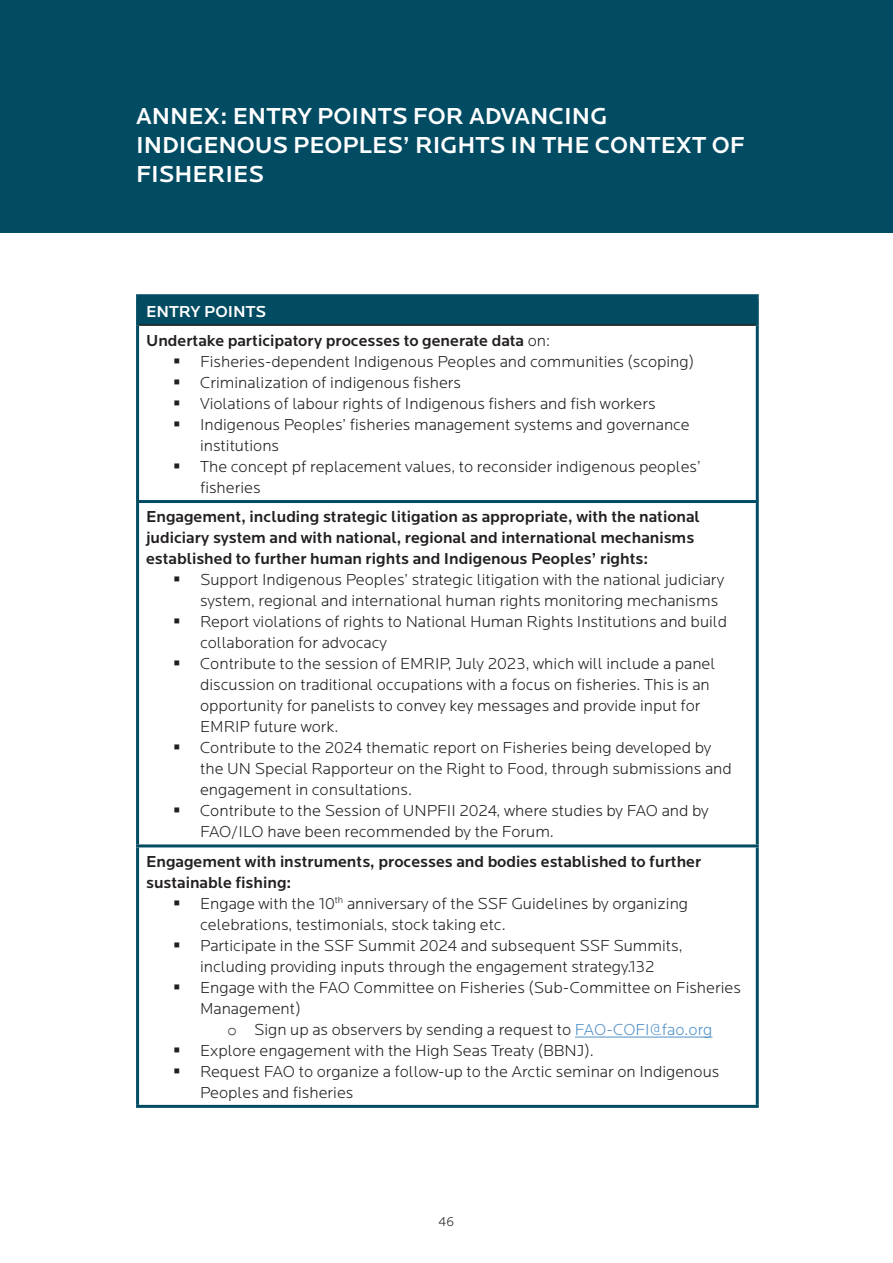
<style>
.page{position:relative;width:893px;height:1263px;background:#fff}
.page>*{position:absolute;margin:0;border:0;box-sizing:border-box;transform-origin:0 0}
.H1{font:500 24px/28.8px "Locator";color:#fff}
.t1{font:300 16.5px/21px "Locator";color:#231f20}
.t2{font:500 16.5px/21px "Locator";color:#231f20}
.t3{font:500 16.5px "Locator";color:#fff}
.t4{font:300 13.5px "Locator";color:#231f20}
.s1{font-weight:300}
.s2{font-family:"Courier New";font-weight:400}
.s3{color:#5191c8}
</style>
<div class="page">
<div style="left:0;top:0;width:893px;height:233px;background:#014b63"></div>
<div style="left:138px;top:296px;width:619px;height:29px;background:#014b63"></div>
<hr style="left:139px;top:324px;width:617px;height:2px;background:#231f20">
<hr style="left:136px;top:500px;width:623px;height:3px;background:#014b63">
<hr style="left:136px;top:844px;width:623px;height:3px;background:#014b63">
<hr style="left:136px;top:1105px;width:623px;height:3px;background:#014b63">
<hr style="left:136px;top:325px;width:3px;height:175px;background:#014b63">
<hr style="left:756px;top:325px;width:3px;height:175px;background:#014b63">
<hr style="left:136px;top:503px;width:3px;height:341px;background:#014b63">
<hr style="left:756px;top:503px;width:3px;height:341px;background:#014b63">
<hr style="left:136px;top:847px;width:3px;height:258px;background:#014b63">
<hr style="left:756px;top:847px;width:3px;height:258px;background:#014b63">
<hr style="left:136px;top:294px;width:623px;height:3px;background:#014b63">
<hr style="left:136px;top:297px;width:3px;height:28px;background:#014b63">
<hr style="left:756px;top:297px;width:3px;height:28px;background:#014b63">
<hr style="left:575px;top:1037px;width:137px;height:1px;background:#5191c8">
<h2 class="H1" style="left:136px;top:103px;width:610px">ANNEX: ENTRY POINTS FOR ADVANCING<br>INDIGENOUS PEOPLES’ RIGHTS IN THE CONTEXT OF<br>FISHERIES</h2>
<p class="t3" style="left:146px;top:302px;width:122px">ENTRY POINTS</p>
<p class="t2" style="left:146px;top:330px;width:406px">Undertake participatory processes to generate data <span class="s1">on:</span></p>
<p class="t1" style="left:173px;top:352px;width:523px">▪ Fisheries-dependent Indigenous Peoples and communities (scoping)</p>
<p class="t1" style="left:173px;top:373px;width:289px">▪ Criminalization of indigenous fishers</p>
<p class="t1" style="left:173px;top:394px;width:484px">▪ Violations of labour rights of Indigenous fishers and fish workers</p>
<p class="t1" style="left:200px;top:415px;width:491px;text-indent:-27px">▪ Indigenous Peoples’ fisheries management systems and governance institutions</p>
<p class="t1" style="left:200px;top:457px;width:502px;text-indent:-27px">▪ The concept pf replacement values, to reconsider indigenous peoples’ fisheries</p>
<p class="t2" style="left:146px;top:507px;width:555px">Engagement, including strategic litigation as appropriate, with the national judiciary system and with national, regional and international mechanisms established to further human rights and Indigenous Peoples’ rights:</p>
<p class="t1" style="left:200px;top:570px;width:526px;text-indent:-27px">▪ Support Indigenous Peoples’ strategic litigation with the national judiciary system, regional and international human rights monitoring mechanisms</p>
<p class="t1" style="left:200px;top:612px;width:529px;text-indent:-27px">▪ Report violations of rights to National Human Rights Institutions and build collaboration for advocacy</p>
<p class="t1" style="left:200px;top:654px;width:517px;text-indent:-27px">▪ Contribute to the session of EMRIP, July 2023, which will include a panel discussion on traditional occupations with a focus on fisheries. This is an opportunity for panelists to convey key messages and provide input for EMRIP future work.</p>
<p class="t1" style="left:200px;top:738px;width:533px;text-indent:-27px">▪ Contribute to the 2024 thematic report on Fisheries being developed by the UN Special Rapporteur on the Right to Food, through submissions and engagement in consultations.</p>
<p class="t1" style="left:200px;top:801px;width:510px;text-indent:-27px">▪ Contribute to the Session of UNPFII 2024, where studies by FAO and by<br>FAO/ILO have been recommended by the Forum.</p>
<p class="t2" style="left:146px;top:851px;width:557px">Engagement with instruments, processes and bodies established to further sustainable fishing:</p>
<p class="t1" style="left:200px;top:893px;width:490px;text-indent:-27px">▪ Engage with the 10<sup>th</sup> anniversary of the SSF Guidelines by organizing celebrations, testimonials, stock taking etc.</p>
<p class="t1" style="left:173px;top:935px;width:511px;text-align:center">▪ Participate in the SSF Summit 2024 and subsequent SSF Summits, including providing inputs through the engagement strategy.132</p>
<p class="t1" style="left:200px;top:977px;width:542px;text-indent:-27px">▪ Engage with the FAO Committee on Fisheries (Sub-Committee on Fisheries<br>Management)</p>
<p class="t1" style="left:227px;top:1019px;width:487px"><span class="s2">o</span> Sign up as observers by sending a request to <span class="s3">FAO-COFI@fao.org</span></p>
<p class="t1" style="left:173px;top:1040px;width:422px">▪ Explore engagement with the High Seas Treaty (BBNJ).</p>
<p class="t1" style="left:200px;top:1061px;width:521px;text-indent:-27px">▪ Request FAO to organize a follow-up to the Arctic seminar on Indigenous<br>Peoples and fisheries</p>
<p class="t4" style="left:439px;top:1215px;width:17px">46</p>
</div>
